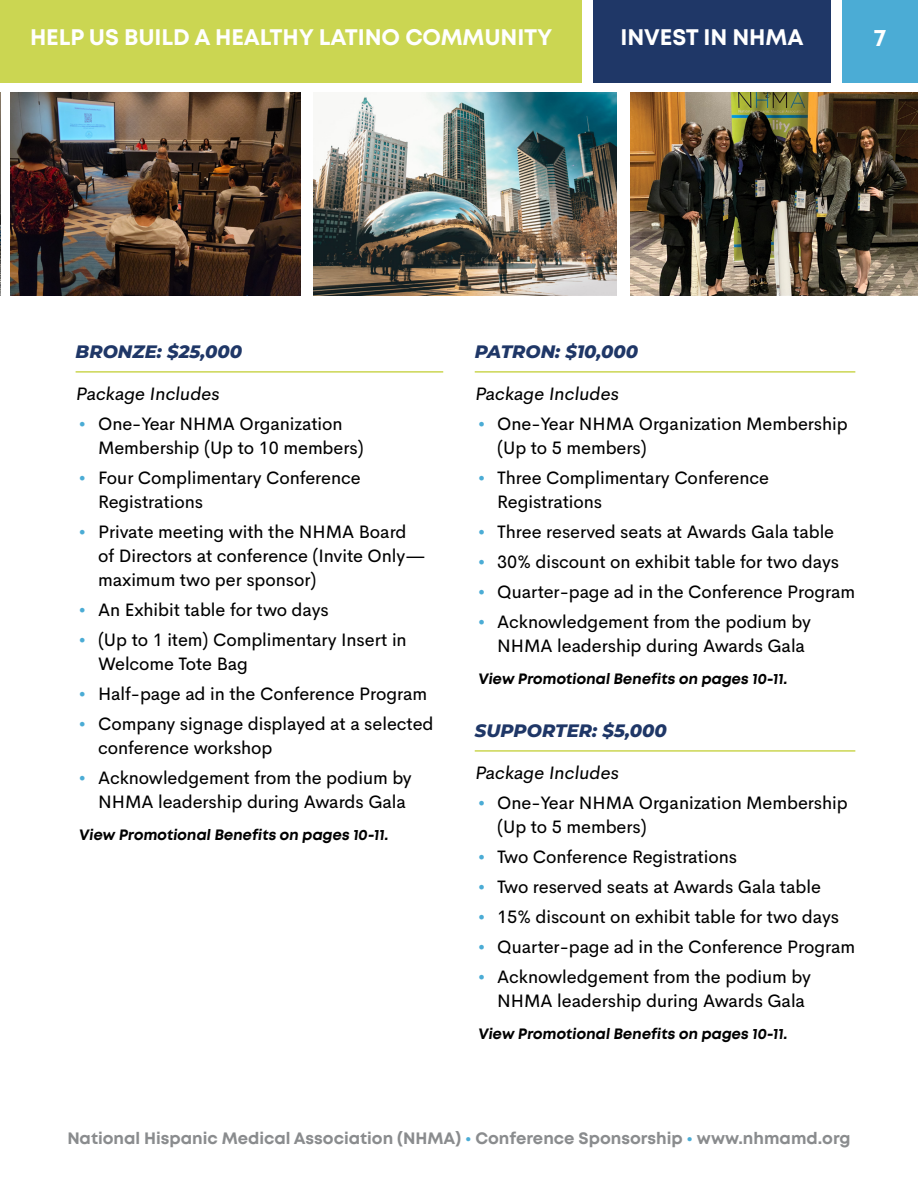
<style>
.page{position:relative;width:918px;height:1188px;background:#fff}
.page>*{position:absolute;margin:0;border:0;box-sizing:border-box;transform-origin:0 0}
.t1{font:700 24px "Mont";color:#fff}
.t2{font:700 22.5px "Mont";letter-spacing:-.005em;color:#fff}
.t3{font:18px/24px "Cerebri Sans";letter-spacing:-.005em;color:#000}
.t4{font:italic 800 18px "Montserrat";color:#1f3767}
.t5{font:700 16.5px "Mont";color:#8a8c8e}
.t6{font:700 15px "Mont";color:#000}
.s1{color:#4bacd5}
</style>
<div class="page">
<img style="left:11px;top:93px;width:289px;height:202px">
<hr style="left:76px;top:371px;width:367px;height:2px;background:#cbd652">
<hr style="left:475px;top:371px;width:380px;height:2px;background:#cbd652">
<hr style="left:475px;top:750px;width:380px;height:2px;background:#cbd652">
<img style="left:630px;top:93px;width:288px;height:202px">
<img style="left:313px;top:93px;width:304px;height:202px">
<img style="left:0;top:93px;width:1px;height:202px">
<div style="left:0;top:0;width:581px;height:82px;background:#cbd652"></div>
<div style="left:842px;top:0;width:76px;height:82px;background:#4bacd5"></div>
<div style="left:593px;top:0;width:237px;height:82px;background:#1f3767"></div>
<p class="t2" style="left:30px;top:23px;width:524px">HELP US BUILD A HEALTHY LATINO COMMUNITY</p>
<p class="t2" style="left:621px;top:23px;width:185px">INVEST IN NHMA</p>
<h1 class="t1" style="left:874px;top:22px;width:14px">7</h1>
<p class="t4" style="left:76px;top:338px;width:168px">BRONZE: $25,000</p>
<p class="t3" style="left:76px;top:380px;width:148px">Package Includes</p>
<p class="t3" style="left:98px;top:410px;width:267px;text-indent:-19px"><span class="s1">•</span> One-Year NHMA Organization<br>Membership (Up to 10 members)</p>
<p class="t3" style="left:98px;top:464px;width:264px;text-indent:-19px"><span class="s1">•</span> Four Complimentary Conference<br>Registrations</p>
<p class="t3" style="left:98px;top:518px;width:329px;text-indent:-19px"><span class="s1">•</span> Private meeting with the NHMA Board of Directors at conference (Invite Only— maximum two per sponsor)</p>
<p class="t3" style="left:79px;top:596px;width:252px"><span class="s1">•</span> An Exhibit table for two days</p>
<p class="t3" style="left:98px;top:626px;width:310px;text-indent:-19px"><span class="s1">•</span> (Up to 1 item) Complimentary Insert in<br>Welcome Tote Bag</p>
<p class="t3" style="left:79px;top:680px;width:350px"><span class="s1">•</span> Half-page ad in the Conference Program</p>
<p class="t3" style="left:98px;top:710px;width:337px;text-indent:-19px"><span class="s1">•</span> Company signage displayed at a selected conference workshop</p>
<p class="t3" style="left:98px;top:764px;width:315px;text-indent:-19px"><span class="s1">•</span> Acknowledgement from the podium by<br>NHMA leadership during Awards Gala</p>
<p class="t6" style="left:79px;top:824px;width:313px">View Promotional Benefits on pages 10-11.</p>
<p class="t4" style="left:475px;top:338px;width:165px">PATRON: $10,000</p>
<p class="t3" style="left:475px;top:380px;width:148px">Package Includes</p>
<p class="t3" style="left:497px;top:410px;width:352px;text-indent:-19px"><span class="s1">•</span> One-Year NHMA Organization Membership (Up to 5 members)</p>
<p class="t3" style="left:497px;top:464px;width:273px;text-indent:-19px"><span class="s1">•</span> Three Complimentary Conference<br>Registrations</p>
<p class="t3" style="left:478px;top:518px;width:358px"><span class="s1">•</span> Three reserved seats at Awards Gala table</p>
<p class="t3" style="left:478px;top:548px;width:363px"><span class="s1">•</span> 30% discount on exhibit table for two days</p>
<p class="t3" style="left:478px;top:578px;width:379px"><span class="s1">•</span> Quarter-page ad in the Conference Program</p>
<p class="t3" style="left:497px;top:608px;width:315px;text-indent:-19px"><span class="s1">•</span> Acknowledgement from the podium by<br>NHMA leadership during Awards Gala</p>
<p class="t6" style="left:478px;top:668px;width:313px">View Promotional Benefits on pages 10-11.</p>
<p class="t4" style="left:475px;top:717px;width:194px">SUPPORTER: $5,000</p>
<p class="t3" style="left:475px;top:759px;width:148px">Package Includes</p>
<p class="t3" style="left:497px;top:789px;width:352px;text-indent:-19px"><span class="s1">•</span> One-Year NHMA Organization Membership (Up to 5 members)</p>
<p class="t3" style="left:478px;top:843px;width:261px"><span class="s1">•</span> Two Conference Registrations</p>
<p class="t3" style="left:478px;top:873px;width:345px"><span class="s1">•</span> Two reserved seats at Awards Gala table</p>
<p class="t3" style="left:478px;top:903px;width:363px"><span class="s1">•</span> 15% discount on exhibit table for two days</p>
<p class="t3" style="left:478px;top:933px;width:379px"><span class="s1">•</span> Quarter-page ad in the Conference Program</p>
<p class="t3" style="left:497px;top:963px;width:315px;text-indent:-19px"><span class="s1">•</span> Acknowledgement from the podium by<br>NHMA leadership during Awards Gala</p>
<p class="t6" style="left:478px;top:1024px;width:313px">View Promotional Benefits on pages 10-11.</p>
<p class="t5" style="left:67px;top:1127px;width:785px">National Hispanic Medical Association (NHMA) <span class="s1">•</span> Conference Sponsorship <span class="s1">•</span> www.nhmamd.org</p>
</div>
